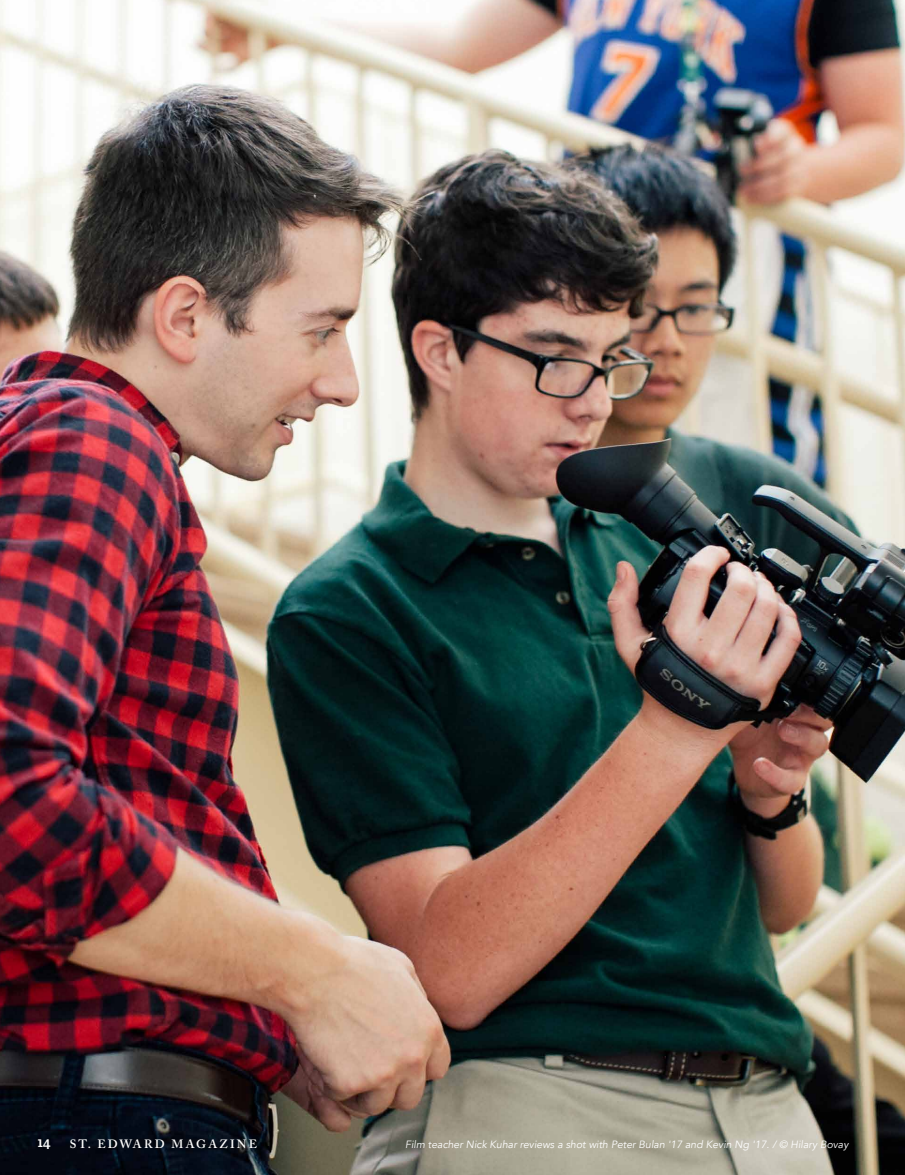
<style>
.page{position:relative;width:905px;height:1175px;background:#fff}
.page>*{position:absolute;margin:0;border:0;box-sizing:border-box;transform-origin:0 0}
.t1{font:15px "Crete Round";color:#fff}
.t2{font:600 12px "Adobe Caslon Pro";letter-spacing:.18em;color:#fff}
.t3{font:italic 10.5px "Avenir";color:#fff}
</style>
<div class="page">
<img style="left:0;top:0;width:904px;height:1174px">
<h1 class="t1" style="left:38px;top:1131px;width:14px">14</h1>
<p class="t2" style="left:70px;top:1136px;width:189px">ST. EDWARD MAGAZINE</p>
<p class="t3" style="left:405px;top:1138px;width:445px">Film teacher Nick Kuhar reviews a shot with Peter Bulan '17 and Kevin Ng '17. / © Hilary Bovay</p>
</div>
